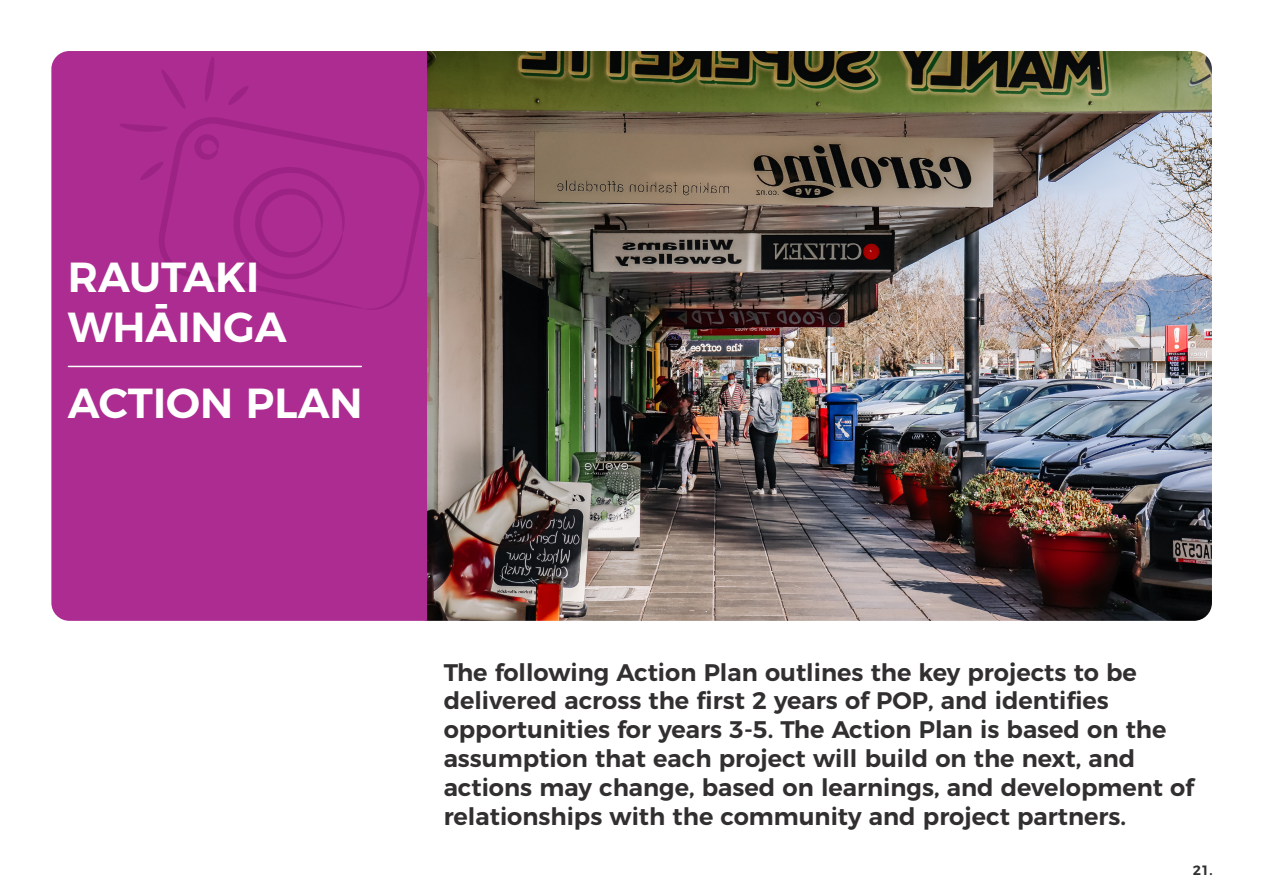
<style>
.page{position:relative;width:1263px;height:893px;background:#fff}
.page>*{position:absolute;margin:0;border:0;box-sizing:border-box;transform-origin:0 0}
.Section_Headers{font:600 42px/50.4px "Montserrat";color:#fff}
.Section_caption_intr{font:600 24px/28.8px "Montserrat";color:#312f30}
.t1{font:600 13.5px "Montserrat";color:#312f30}
</style>
<div class="page">
<img style="left:427px;top:51px;width:785px;height:570px">
<div style="left:51px;top:51px;width:376px;height:570px;background:#ac2c91"></div>
<svg style="left:158px;top:117px;width:267px;height:193px;background:#aa2b8f"></svg>
<svg style="left:233px;top:167px;width:112px;height:112px;background:#a8298e"></svg>
<svg style="left:194px;top:134px;width:25px;height:26px"></svg>
<svg style="left:160px;top:68px;width:27px;height:42px"></svg>
<svg style="left:204px;top:56px;width:11px;height:46px"></svg>
<svg style="left:227px;top:85px;width:23px;height:21px"></svg>
<svg style="left:119px;top:123px;width:49px;height:9px"></svg>
<svg style="left:139px;top:161px;width:25px;height:20px"></svg>
<hr style="left:68px;top:366px;width:293px;height:1px;background:#fff">
<p class="Section_Headers" style="left:68px;top:248px;width:221px">RAUTAKI<br>WHĀINGA</p>
<p class="Section_Headers" style="left:68px;top:375px;width:296px">ACTION PLAN</p>
<p class="Section_caption_intr" style="left:444px;top:656px;width:752px">The following Action Plan outlines the key projects to be delivered across the first 2 years of POP, and identifies opportunities for years 3-5. The Action Plan is based on the assumption that each project will build on the next, and actions may change, based on learnings, and development of relationships with the community and project partners.</p>
<p class="t1" style="left:1193px;top:860px;width:21px">21.</p>
</div>
